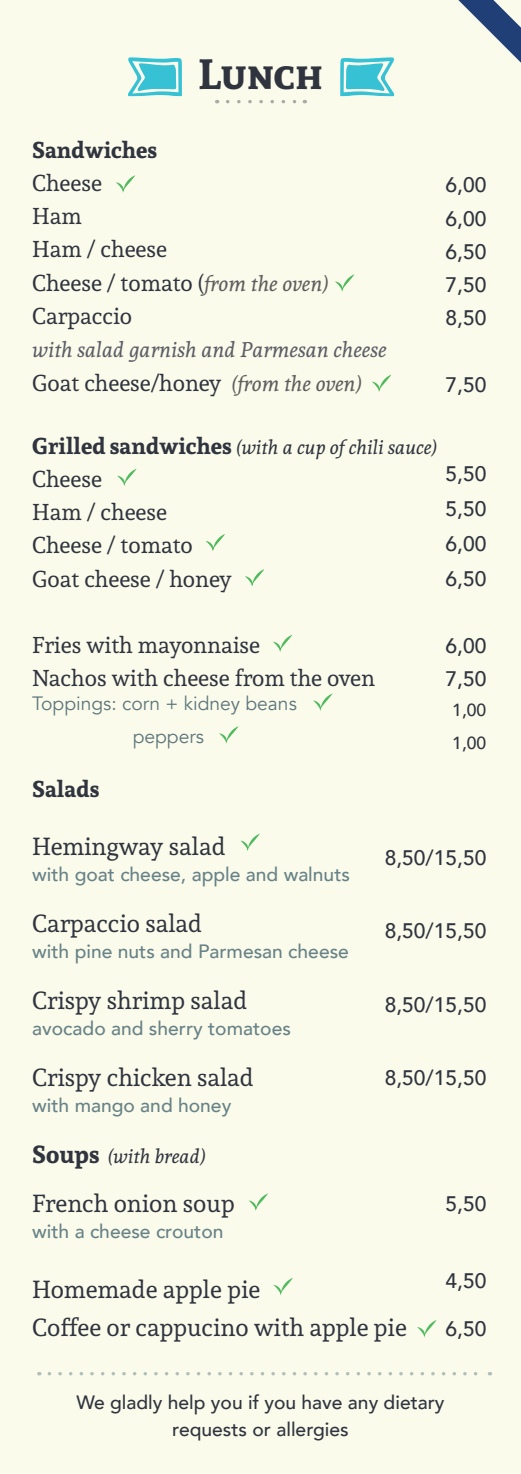
<style>
.page{position:relative;width:521px;height:1474px;background:#fff}
.page>*{position:absolute;margin:0;border:0;box-sizing:border-box;transform-origin:0 0}
.t1{font:700 42px "Andada SC";color:#30343e}
.t2{font:24.5px "Andada";color:#30343e}
.t3{font:22.75px "Andada";color:#30343e}
.t4{font:700 22.75px "Andada";color:#30343e}
.t5{font:500 21px "Avenir";color:#30343e}
.t6{font:italic 21px "Andada";color:#5d5d66}
.t7{font:500 19.25px "Avenir";color:#688287}
.t8{font:italic 19.25px "Andada";color:#30343e}
.t9{font:500 19.25px/26.2px "Avenir";color:#30343e;text-align:center}
.t10{font:19.25px "Avenir";color:#5e767c}
.t11{font:500 17.5px "Avenir";color:#30343e}
.s1{font-style:italic;font-size:21px;color:#5f5e5e}
.s2{font-weight:700;font-style:normal;font-size:22.75px}
.s3{font-weight:700;font-style:normal;font-size:24.5px}
</style>
<div class="page">
<div style="left:0;top:0;width:521px;height:1473px;background:#fafbeb"></div>
<svg style="left:228px;top:100px;width:77px;height:3px"></svg>
<svg style="left:458px;top:0;width:63px;height:63px"></svg>
<svg style="left:49px;top:1372px;width:441px;height:3px"></svg>
<svg style="left:116px;top:175px;width:19px;height:18px"></svg>
<svg style="left:335px;top:274px;width:19px;height:18px"></svg>
<svg style="left:372px;top:375px;width:19px;height:17px"></svg>
<svg style="left:117px;top:469px;width:19px;height:17px"></svg>
<svg style="left:206px;top:534px;width:19px;height:17px"></svg>
<svg style="left:245px;top:569px;width:19px;height:17px"></svg>
<svg style="left:273px;top:635px;width:19px;height:17px"></svg>
<svg style="left:313px;top:693px;width:19px;height:18px"></svg>
<svg style="left:219px;top:726px;width:19px;height:17px"></svg>
<svg style="left:241px;top:833px;width:19px;height:18px"></svg>
<svg style="left:249px;top:1193px;width:19px;height:17px"></svg>
<svg style="left:274px;top:1278px;width:19px;height:17px"></svg>
<svg style="left:417px;top:1320px;width:19px;height:17px"></svg>
<svg style="left:340px;top:57px;width:55px;height:39px"></svg>
<svg style="left:128px;top:57px;width:54px;height:39px"></svg>
<p class="t1" style="left:198px;top:45px;width:127px">Lunch</p>
<p class="t4" style="left:32px;top:134px;width:127px">Sandwiches</p>
<p class="t3" style="left:32px;top:168px;width:71px">Cheese</p>
<p class="t3" style="left:32px;top:201px;width:51px">Ham</p>
<p class="t3" style="left:32px;top:235px;width:136px">Ham / cheese</p>
<p class="t3" style="left:32px;top:268px;width:297px">Cheese / tomato (<span class="s1">from the oven)</span></p>
<p class="t3" style="left:32px;top:301px;width:102px">Carpaccio</p>
<p class="t6" style="left:32px;top:336px;width:356px">with salad garnish and Parmesan cheese</p>
<p class="t3" style="left:32px;top:368px;width:331px">Goat cheese/honey <span class="s1">(from the oven)</span></p>
<p class="t5" style="left:445px;top:167px;width:42px">6,00</p>
<p class="t5" style="left:445px;top:200px;width:42px">6,00</p>
<p class="t5" style="left:445px;top:233px;width:42px">6,50</p>
<p class="t5" style="left:445px;top:266px;width:42px">7,50</p>
<p class="t5" style="left:445px;top:300px;width:42px">8,50</p>
<p class="t5" style="left:445px;top:366px;width:42px">7,50</p>
<p class="t8" style="left:32px;top:434px;width:406px"><span class="s2">Grilled sandwiches</span> (with a cup of chili sauce)</p>
<p class="t3" style="left:32px;top:464px;width:71px">Cheese</p>
<p class="t3" style="left:32px;top:497px;width:136px">Ham / cheese</p>
<p class="t3" style="left:32px;top:530px;width:162px">Cheese / tomato</p>
<p class="t3" style="left:32px;top:564px;width:201px">Goat cheese / honey</p>
<p class="t5" style="left:445px;top:455px;width:42px">5,50</p>
<p class="t5" style="left:445px;top:490px;width:42px">5,50</p>
<p class="t5" style="left:445px;top:525px;width:42px">6,00</p>
<p class="t5" style="left:445px;top:560px;width:42px">6,50</p>
<p class="t3" style="left:32px;top:630px;width:229px">Fries with mayonnaise</p>
<p class="t3" style="left:32px;top:663px;width:344px">Nachos with cheese from the oven</p>
<p class="t10" style="left:32px;top:691px;width:266px">Toppings: corn + kidney beans</p>
<p class="t10" style="left:133px;top:724px;width:73px">peppers</p>
<p class="t4" style="left:32px;top:773px;width:69px">Salads</p>
<p class="t2" style="left:32px;top:830px;width:195px">Hemingway salad</p>
<p class="t7" style="left:32px;top:857px;width:319px">with goat cheese, apple and walnuts</p>
<p class="t2" style="left:32px;top:907px;width:171px">Carpaccio salad</p>
<p class="t7" style="left:32px;top:934px;width:318px">with pine nuts and Parmesan cheese</p>
<p class="t2" style="left:32px;top:984px;width:216px">Crispy shrimp salad</p>
<p class="t7" style="left:32px;top:1011px;width:260px">avocado and sherry tomatoes</p>
<p class="t2" style="left:32px;top:1061px;width:223px">Crispy chicken salad</p>
<p class="t7" style="left:32px;top:1088px;width:201px">with mango and honey</p>
<p class="t8" style="left:32px;top:1143px;width:175px"><span class="s3">Soups</span> (with bread)</p>
<p class="t2" style="left:32px;top:1187px;width:204px">French onion soup</p>
<p class="t7" style="left:32px;top:1214px;width:193px">with a cheese crouton</p>
<p class="t5" style="left:445px;top:627px;width:42px">6,00</p>
<p class="t5" style="left:445px;top:660px;width:42px">7,50</p>
<p class="t11" style="left:452px;top:694px;width:36px">1,00</p>
<p class="t11" style="left:452px;top:727px;width:36px">1,00</p>
<p class="t5" style="left:385px;top:839px;width:103px">8,50/15,50</p>
<p class="t5" style="left:385px;top:912px;width:103px">8,50/15,50</p>
<p class="t5" style="left:385px;top:986px;width:103px">8,50/15,50</p>
<p class="t5" style="left:385px;top:1059px;width:103px">8,50/15,50</p>
<p class="t5" style="left:445px;top:1185px;width:42px">5,50</p>
<p class="t2" style="left:32px;top:1273px;width:229px">Homemade apple pie</p>
<p class="t2" style="left:32px;top:1311px;width:376px">Coffee or cappucino with apple pie</p>
<p class="t5" style="left:445px;top:1262px;width:42px">4,50</p>
<p class="t5" style="left:445px;top:1309px;width:42px">6,50</p>
<p class="t9" style="left:76px;top:1388px;width:370px">We gladly help you if you have any dietary requests or allergies</p>
</div>
